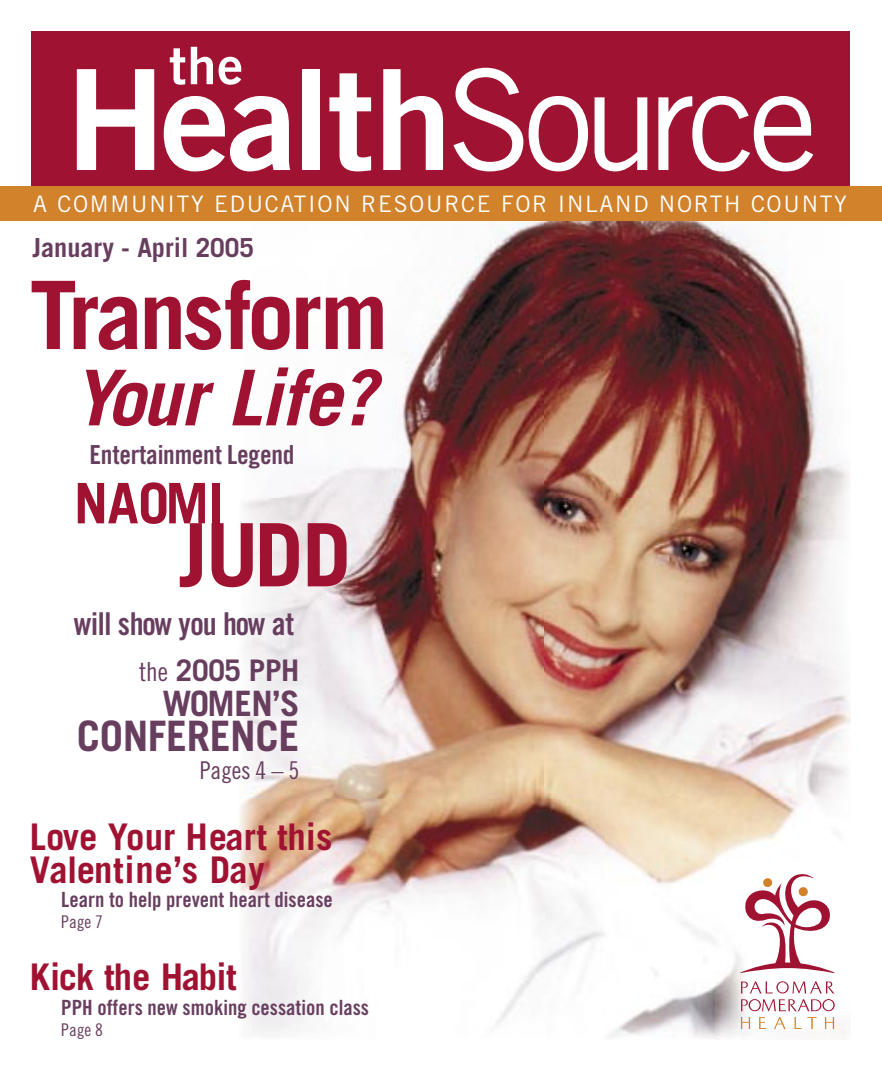
<style>
.page{position:relative;width:882px;height:1071px;background:#fff}
.page>*{position:absolute;margin:0;border:0;box-sizing:border-box;transform-origin:0 0}
.t1{font:139.65px "Trade Gothic Bold Two";letter-spacing:-.02em;color:#fff}
.t2{font:700 94.5px "Trade Gothic";letter-spacing:-.04em;color:#a01232}
.t3{font:700 87.5px "Trade Gothic";color:#a01232}
.t4{font:italic 700 77px "Trade Gothic";letter-spacing:-.01em;color:#a01232}
.t5{font:700 56px "Trade Gothic";letter-spacing:-.01em;color:#a01232}
.t6{font:51.8px "Trade Gothic Bold Two";color:#fff}
.t7{font:700 42px "Trade Gothic";letter-spacing:-.01em;color:#683e5f}
.t8{font:700 36.75px/32.9px "Trade Gothic";color:#a01232}
.t9{font:700 36.75px "Trade Gothic";letter-spacing:-.02em;color:#a01232}
.t10{font:700 35px "Trade Gothic";letter-spacing:-.03em;color:#683e5f}
.t11{font:31.5px "Trade Gothic Bold Cond Twenty";letter-spacing:-.01em;color:#683e5f}
.t12{font:700 29.75px "Trade Gothic";letter-spacing:-.01em;color:#683e5f}
.t13{font:26.25px "Trade Gothic Bold Cond Twenty";letter-spacing:-.01em;color:#683e5f}
.t14{font:700 26.25px "Trade Gothic";color:#683e5f}
.t15{font:24.5px "Trade Gothic Cond Eighteen";letter-spacing:-.01em;color:#683e5f}
.t16{font:22.75px "Trade Gothic";letter-spacing:.075em;color:#fff}
.t17{font:21px "Trade Gothic Bold Cond Twenty";color:#683e5f}
.t18{font:17.5px "Trade Gothic Cond Eighteen";color:#683e5f}
.s1{font-family:"Trade Gothic"}
.s2{font-family:"Trade Gothic Cond Eighteen";font-weight:400;font-size:26.25px}
</style>
<div class="page">
<img style="left:239px;top:220px;width:611px;height:818px">
<div style="left:0;top:186px;width:882px;height:34px;background:#d1822b"></div>
<div style="left:32px;top:32px;width:818px;height:154px;background:#a01232"></div>
<img style="left:715px;top:833px;width:135px;height:206px">
<img style="left:728px;top:861px;width:122px;height:178px">
<svg style="left:741px;top:981px;width:94px;height:48px"></svg>
<svg style="left:740px;top:874px;width:95px;height:99px"></svg>
<h3 class="t6" style="left:169px;top:34px;width:76px">the</h3>
<h1 class="t1" style="left:65px;top:34px;width:754px">Health<span class="s1">Source</span></h1>
<p class="t16" style="left:33px;top:190px;width:815px">A COMMUNITY EDUCATION RESOURCE FOR INLAND NORTH COUNTY</p>
<p class="t14" style="left:32px;top:232px;width:223px">January - April 2005</p>
<h2 class="t2" style="left:30px;top:257px;width:360px">Transform</h2>
<h3 class="t4" style="left:73px;top:351px;width:305px">Your Life?</h3>
<p class="t13" style="left:90px;top:439px;width:206px">Entertainment Legend</p>
<h3 class="t5" style="left:74px;top:469px;width:152px">NAOMI</h3>
<h3 class="t3" style="left:179px;top:501px;width:174px">JUDD</h3>
<h3 class="t11" style="left:74px;top:605px;width:222px">will show you how at</h3>
<h3 class="t12" style="left:139px;top:652px;width:162px"><span class="s2">the</span> 2005 PPH</h3>
<h3 class="t10" style="left:162px;top:682px;width:139px">WOMEN’S</h3>
<h3 class="t7" style="left:77px;top:710px;width:224px">CONFERENCE</h3>
<p class="t15" style="left:200px;top:756px;width:101px">Pages 4 – 5</p>
<h3 class="t8" style="left:30px;top:820px;width:304px">Love Your Heart this<br>Valentine’s Day</h3>
<p class="t17" style="left:61px;top:887px;width:273px">Learn to help prevent heart disease</p>
<p class="t18" style="left:61px;top:912px;width:43px">Page 7</p>
<h3 class="t9" style="left:30px;top:954px;width:209px">Kick the Habit</h3>
<p class="t17" style="left:61px;top:995px;width:309px">PPH offers new smoking cessation class</p>
<p class="t18" style="left:61px;top:1019px;width:43px">Page 8</p>
</div>
